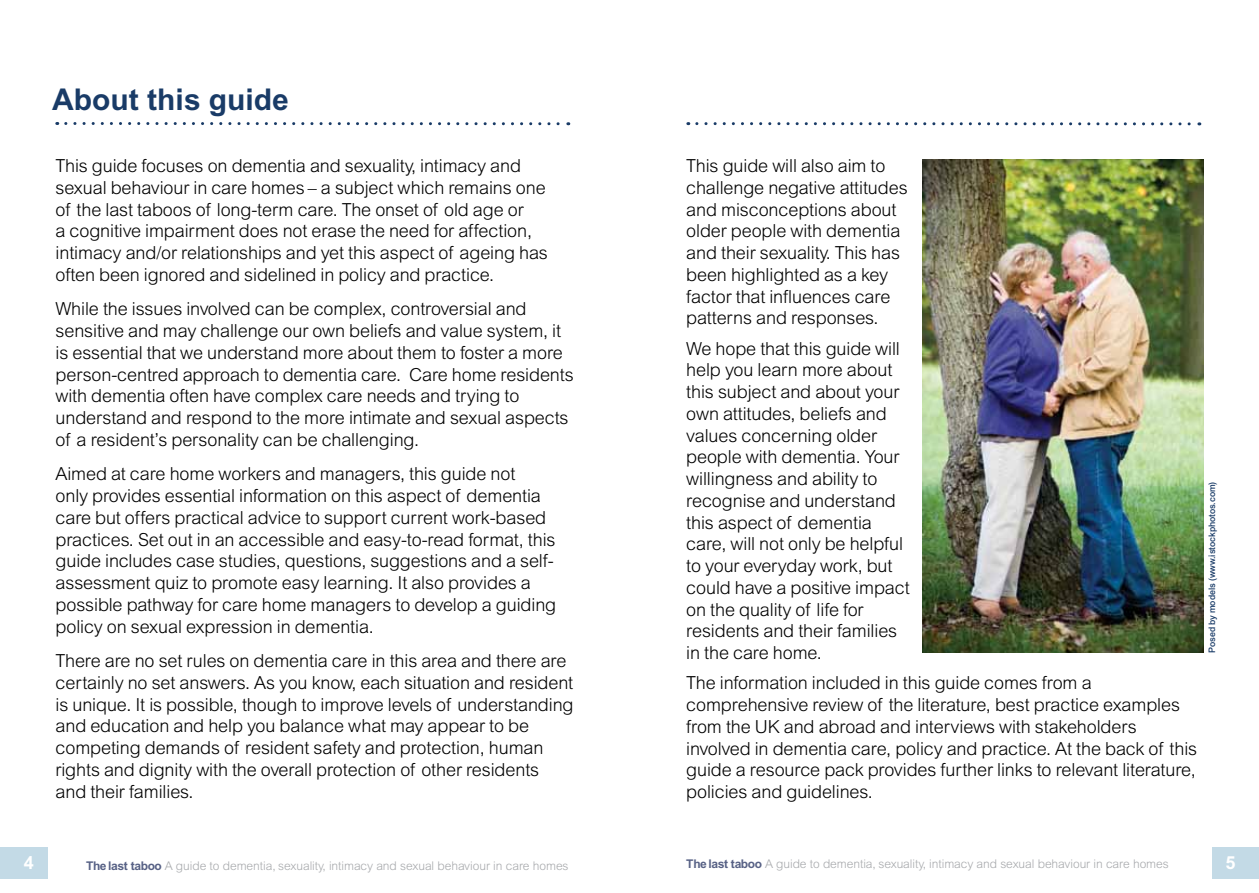
<style>
.page{position:relative;width:1259px;height:893px;background:#fff}
.page>*{position:absolute;margin:0;border:0;box-sizing:border-box;transform-origin:0 0}
.t1{font:700 30px "Arial";color:#193b67}
.t2{font:300 18px/21.8px "Arial";letter-spacing:-.005em;color:#000}
.t3{font:700 18px "Arial";color:#fff}
.t4{font:300 12px "Arial";letter-spacing:-.005em;color:#a7a9ac}
.t5{font:500 9px "Arial";letter-spacing:-.005em;color:#193b67}
.s1{font-weight:700;color:#576185}
</style>
<div class="page">
<div style="left:0;top:846px;width:47px;height:32px;background:#c3dae6"></div>
<div style="left:1212px;top:846px;width:47px;height:32px;background:#c3dae6"></div>
<svg style="left:66px;top:122px;width:503px;height:3px"></svg>
<svg style="left:697px;top:122px;width:503px;height:3px"></svg>
<img style="left:923px;top:159px;width:280px;height:494px">
<h1 class="t1" style="left:52px;top:82px;width:238px">About this guide</h1>
<p class="t2" style="left:56px;top:155px;width:494px">This guide focuses on dementia and sexuality, intimacy and sexual behaviour in care homes – a subject which remains one of the last taboos of long-term care. The onset of old age or<br>a cognitive impairment does not erase the need for affection, intimacy and/or relationships and yet this aspect of ageing has often been ignored and sidelined in policy and practice.</p>
<p class="t2" style="left:56px;top:298px;width:520px">While the issues involved can be complex, controversial and sensitive and may challenge our own beliefs and value system, it is essential that we understand more about them to foster a more person-centred approach to dementia care. Care home residents with dementia often have complex care needs and trying to understand and respond to the more intimate and sexual aspects of a resident’s personality can be challenging.</p>
<p class="t2" style="left:56px;top:463px;width:502px">Aimed at care home workers and managers, this guide not<br>only provides essential information on this aspect of dementia care but offers practical advice to support current work-based practices. Set out in an accessible and easy-to-read format, this guide includes case studies, questions, suggestions and a self&shy;assessment quiz to promote easy learning. It also provides a possible pathway for care home managers to develop a guiding policy on sexual expression in dementia.</p>
<p class="t2" style="left:56px;top:650px;width:519px">There are no set rules on dementia care in this area and there are certainly no set answers. As you know, each situation and resident is unique. It is possible, though to improve levels of understanding and education and help you balance what may appear to be competing demands of resident safety and protection, human rights and dignity with the overall protection of other residents and their families.</p>
<p class="t2" style="left:686px;top:155px;width:223px">This guide will also aim to challenge negative attitudes and misconceptions about older people with dementia and their sexuality. This has been highlighted as a key factor that influences care patterns and responses.</p>
<p class="t2" style="left:686px;top:337px;width:225px">We hope that this guide will help you learn more about this subject and about your own attitudes, beliefs and values concerning older people with dementia. Your willingness and ability to recognise and understand this aspect of dementia care, will not only be helpful to your everyday work, but could have a positive impact on the quality of life for residents and their families in the care home.</p>
<p class="t2" style="left:686px;top:672px;width:512px">The information included in this guide comes from a comprehensive review of the literature, best practice examples from the UK and abroad and interviews with stakeholders involved in dementia care, policy and practice. At the back of this guide a resource pack provides further links to relevant literature, policies and guidelines.</p>
<p class="t5" style="left:1206px;top:653px;width:172px;rotate:-90deg">Posed by models (www.istockphotos.com)</p>
<p class="t3" style="left:24px;top:852px;width:12px">4</p>
<p class="t4" style="left:86px;top:858px;width:484px"><span class="s1">The last taboo</span> A guide to dementia, sexuality, intimacy and sexual behaviour in care homes</p>
<p class="t4" style="left:686px;top:857px;width:484px"><span class="s1">The last taboo</span> A guide to dementia, sexuality, intimacy and sexual behaviour in care homes</p>
<p class="t3" style="left:1225px;top:852px;width:12px">5</p>
</div>
